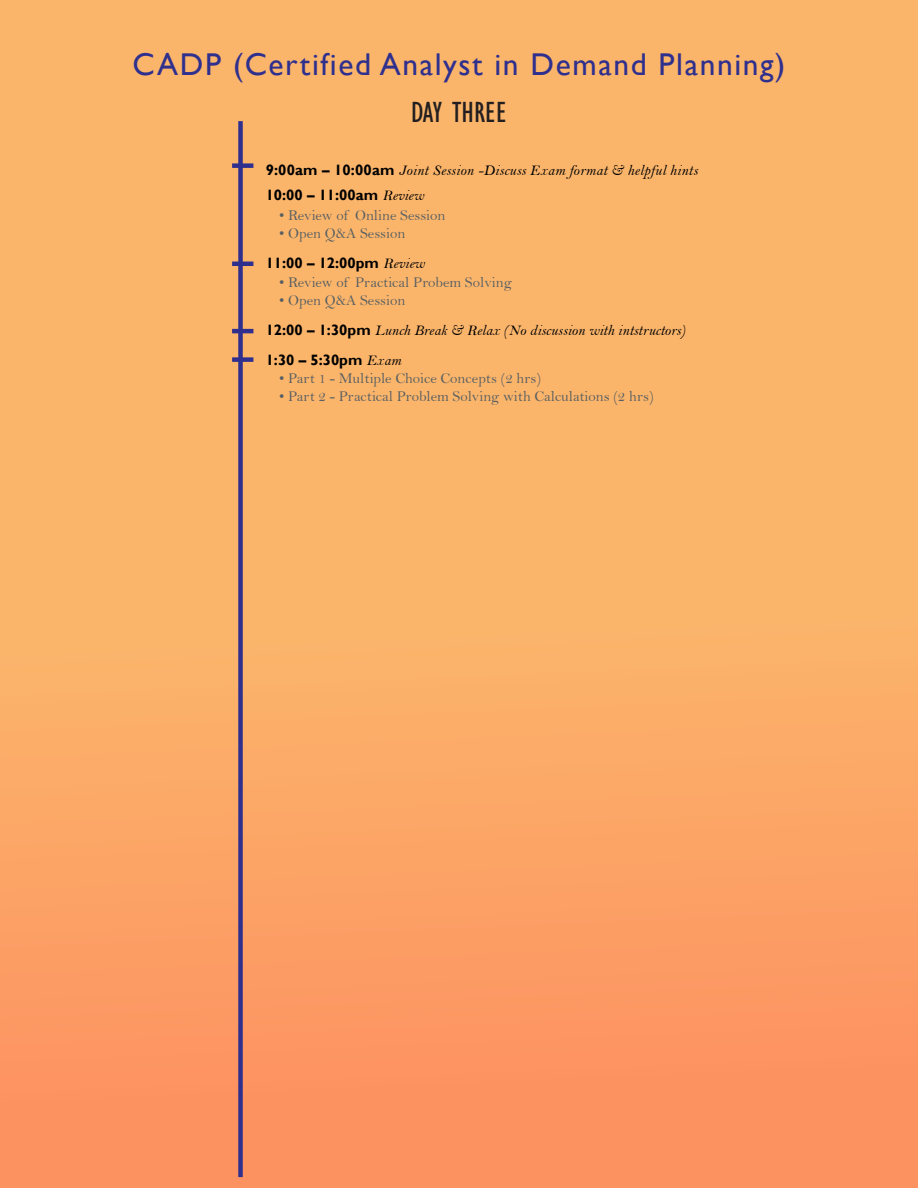
<style>
.page{position:relative;width:918px;height:1188px;background:#fff}
.page>*{position:absolute;margin:0;border:0;box-sizing:border-box;transform-origin:0 0}
.t1{font:31.5px "Gill Sans";letter-spacing:.05em;color:#2f308e}
.t2{font:condensed 30px "Gill Sans";color:#231f20}
.t3{font:15px "Bell";color:#585f62}
.t4{font:15px "Bell MT Italic";color:#000}
.t5{font:700 15px "Gill Sans";color:#000}
.s1{font-family:"Gill Sans";font-weight:700}
.s2{font-family:"Bell MT Italic";font-weight:400}
</style>
<div class="page">
<div style="left:0;top:0;width:918px;height:1188px;background:linear-gradient(to bottom,#fabf6e,#fd9863)"></div>
<div style="left:238px;top:121px;width:5px;height:1056px;background:#2f308e"></div>
<div style="left:232px;top:163px;width:21px;height:5px;background:#2f308e"></div>
<hr style="left:232px;top:262px;width:21px;height:4px;background:#2f308e">
<hr style="left:232px;top:329px;width:21px;height:4px;background:#2f308e">
<div style="left:232px;top:357px;width:21px;height:5px;background:#2f308e"></div>
<p class="t1" style="left:133px;top:46px;width:654px">CADP (Certified Analyst in Demand Planning)</p>
<p class="t2" style="left:411px;top:94px;width:97px">DAY THREE</p>
<p class="t4" style="left:266px;top:161px;width:434px"><span class="s1">9:00am – 10:00am</span> Joint Session -Discuss Exam format &amp; helpful hints</p>
<p class="t5" style="left:266px;top:186px;width:160px">10:00 – 11:00am <span class="s2">Review</span></p>
<p class="t3" style="left:279px;top:206px;width:168px">• Review of Online Session</p>
<p class="t3" style="left:279px;top:224px;width:128px">• Open Q&amp;A Session</p>
<p class="t5" style="left:266px;top:254px;width:160px">11:00 – 12:00pm <span class="s2">Review</span></p>
<p class="t3" style="left:279px;top:274px;width:234px">• Review of Practical Probem Solving</p>
<p class="t3" style="left:279px;top:292px;width:128px">• Open Q&amp;A Session</p>
<p class="t4" style="left:266px;top:322px;width:421px"><span class="s1">12:00 – 1:30pm</span> Lunch Break &amp; Relax (No discussion with intstructors)</p>
<p class="t5" style="left:266px;top:351px;width:137px">1:30 – 5:30pm <span class="s2">Exam</span></p>
<p class="t3" style="left:279px;top:370px;width:263px">• Part 1 - Multiple Choice Concepts (2 hrs)</p>
<p class="t3" style="left:279px;top:388px;width:376px">• Part 2 - Practical Problem Solving with Calculations (2 hrs)</p>
</div>
